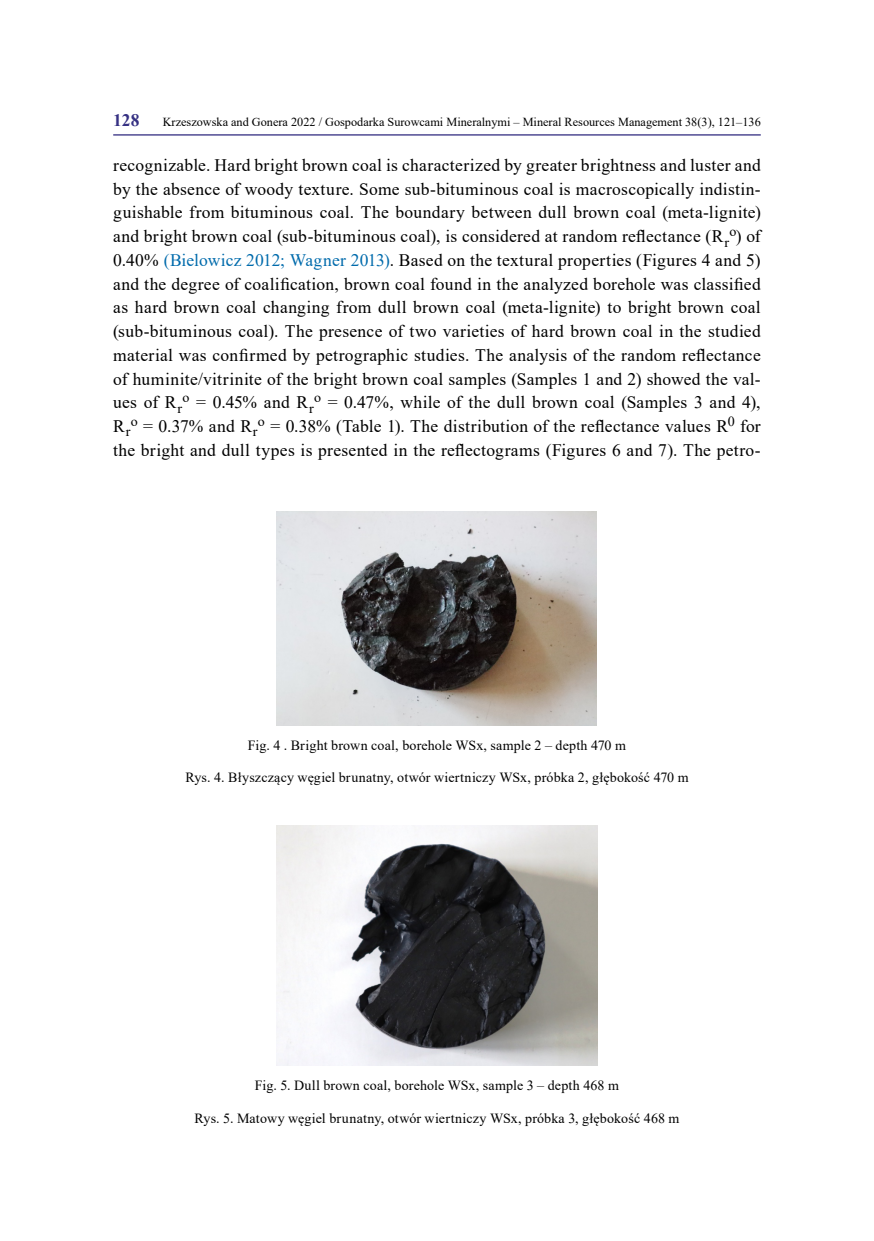
<style>
.page{position:relative;width:874px;height:1241px;background:#fff}
.page>*{position:absolute;margin:0;border:0;box-sizing:border-box;transform-origin:0 0}
.t1{font:17.5px/23.8px "Times New Roman";letter-spacing:.01em;color:#000;text-align:justify}
.t2{font:700 17.5px "Times New Roman";color:#363183}
.t3{font:14px "Times New Roman";letter-spacing:.005em;color:#000}
.t4{font:12.25px "Times New Roman";color:#000}
.s1{color:#006bac}
</style>
<div class="page">
<hr style="left:113px;top:134px;width:647px;height:1px;background:#363183">
<img style="left:276px;top:511px;width:320px;height:214px">
<img style="left:277px;top:825px;width:319px;height:240px">
<p class="t2" style="left:113px;top:107px;width:28px">128</p>
<p class="t4" style="left:163px;top:113px;width:599px">Krzeszowska and Gonera 2022 / Gospodarka Surowcami Mineralnymi – Mineral Resources Management 38(3), 121–136</p>
<p class="t1" style="left:113px;top:153px;width:648px">recognizable. Hard bright brown coal is characterized by greater brightness and luster and by the absence of woody texture. Some sub-bituminous coal is macroscopically indistin&shy;guishable from bituminous coal. The boundary between dull brown coal (meta-lignite) and bright brown coal (sub-bituminous coal), is considered at random reflectance (R<sub>r</sub><sup>o</sup>) of 0.40% <span class="s1">(Bielowicz 2012; Wagner 2013)</span>. Based on the textural properties (Figures 4 and 5) and the degree of coalification, brown coal found in the analyzed borehole was classified as hard brown coal changing from dull brown coal (meta-lignite) to bright brown coal (sub-bituminous coal). The presence of two varieties of hard brown coal in the studied material was confirmed by petrographic studies. The analysis of the random reflectance of huminite/vitrinite of the bright brown coal samples (Samples 1 and 2) showed the val&shy;ues of R<sub>r</sub><sup>o</sup> = 0.45% and R<sub>r</sub><sup>o</sup> = 0.47%, while of the dull brown coal (Samples 3 and 4), R<sub>r</sub><sup>o</sup> = 0.37% and R<sub>r</sub><sup>o</sup> = 0.38% (Table 1). The distribution of the reflectance values R<sup>0</sup> for the bright and dull types is presented in the reflectograms (Figures 6 and 7). The petro-</p>
<p class="t3" style="left:248px;top:735px;width:379px">Fig. 4 . Bright brown coal, borehole WSx, sample 2 – depth 470 m</p>
<p class="t3" style="left:185px;top:767px;width:504px">Rys. 4. Błyszczący węgiel brunatny, otwór wiertniczy WSx, próbka 2, głębokość 470 m</p>
<p class="t3" style="left:255px;top:1075px;width:365px">Fig. 5. Dull brown coal, borehole WSx, sample 3 – depth 468 m</p>
<p class="t3" style="left:194px;top:1108px;width:486px">Rys. 5. Matowy węgiel brunatny, otwór wiertniczy WSx, próbka 3, głębokość 468 m</p>
</div>
